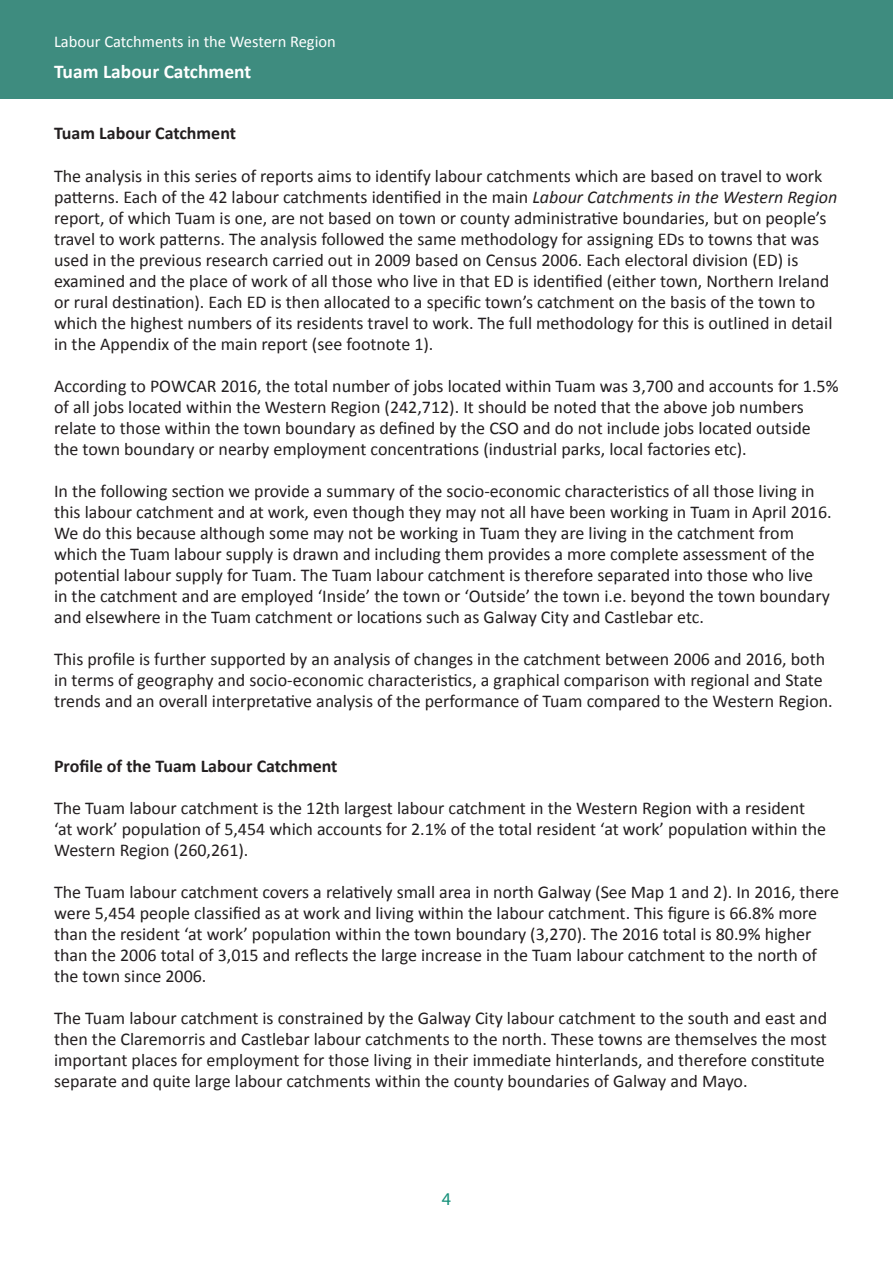
<style>
.page{position:relative;width:893px;height:1263px;background:#fff}
.page>*{position:absolute;margin:0;border:0;box-sizing:border-box;transform-origin:0 0}
.t1{font:700 19.5px "Calibri";color:#fff}
.t2{font:18px/21px "Calibri";color:#231f20}
.t3{font:700 18px "Calibri";color:#231f20}
.t4{font:18px "Myriad Pro";color:#149079}
.t5{font:16.5px "Calibri";color:#fff}
.s1{font-style:italic}
</style>
<div class="page">
<div style="left:0;top:0;width:893px;height:99px;background:#3e8c7f"></div>
<p class="t5" style="left:54px;top:31px;width:283px">Labour Catchments in the Western Region</p>
<p class="t1" style="left:54px;top:59px;width:199px">Tuam Labour Catchment</p>
<p class="t3" style="left:54px;top:122px;width:184px">Tuam Labour Catchment</p>
<p class="t2" style="left:54px;top:165px;width:785px">The analysis in this series of reports aims to identify labour catchments which are based on travel to work patterns. Each of the 42 labour catchments identified in the main <span class="s1">Labour Catchments in the Western Region </span>report, of which Tuam is one, are not based on town or county administrative boundaries, but on people’s travel to work patterns. The analysis followed the same methodology for assigning EDs to towns that was used in the previous research carried out in 2009 based on Census 2006. Each electoral division (ED) is examined and the place of work of all those who live in that ED is identified (either town, Northern Ireland or rural destination). Each ED is then allocated to a specific town’s catchment on the basis of the town to which the highest numbers of its residents travel to work. The full methodology for this is outlined in detail in the Appendix of the main report (see footnote 1).</p>
<p class="t2" style="left:54px;top:376px;width:786px">According to POWCAR 2016, the total number of jobs located within Tuam was 3,700 and accounts for 1.5% of all jobs located within the Western Region (242,712). It should be noted that the above job numbers relate to those within the town boundary as defined by the CSO and do not include jobs located outside the town boundary or nearby employment concentrations (industrial parks, local factories etc).</p>
<p class="t2" style="left:54px;top:481px;width:779px">In the following section we provide a summary of the socio-economic characteristics of all those living in this labour catchment and at work, even though they may not all have been working in Tuam in April 2016.<br>We do this because although some may not be working in Tuam they are living in the catchment from which the Tuam labour supply is drawn and including them provides a more complete assessment of the potential labour supply for Tuam. The Tuam labour catchment is therefore separated into those who live<br>in the catchment and are employed ‘Inside’ the town or ‘Outside’ the town i.e. beyond the town boundary and elsewhere in the Tuam catchment or locations such as Galway City and Castlebar etc.</p>
<p class="t2" style="left:54px;top:649px;width:780px">This profile is further supported by an analysis of changes in the catchment between 2006 and 2016, both in terms of geography and socio-economic characteristics, a graphical comparison with regional and State trends and an overall interpretative analysis of the performance of Tuam compared to the Western Region.</p>
<p class="t3" style="left:54px;top:754px;width:285px">Profile of the Tuam Labour Catchment</p>
<p class="t2" style="left:54px;top:798px;width:774px">The Tuam labour catchment is the 12th largest labour catchment in the Western Region with a resident ‘at work’ population of 5,454 which accounts for 2.1% of the total resident ‘at work’ population within the<br>Western Region (260,261).</p>
<p class="t2" style="left:54px;top:882px;width:786px">The Tuam labour catchment covers a relatively small area in north Galway (See Map 1 and 2). In 2016, there were 5,454 people classified as at work and living within the labour catchment. This figure is 66.8% more than the resident ‘at work’ population within the town boundary (3,270). The 2016 total is 80.9% higher than the 2006 total of 3,015 and reflects the large increase in the Tuam labour catchment to the north of the town since 2006.</p>
<p class="t2" style="left:54px;top:1008px;width:775px">The Tuam labour catchment is constrained by the Galway City labour catchment to the south and east and then the Claremorris and Castlebar labour catchments to the north. These towns are themselves the most important places for employment for those living in their immediate hinterlands, and therefore constitute separate and quite large labour catchments within the county boundaries of Galway and Mayo.</p>
<p class="t4" style="left:442px;top:1187px;width:11px">4</p>
</div>
